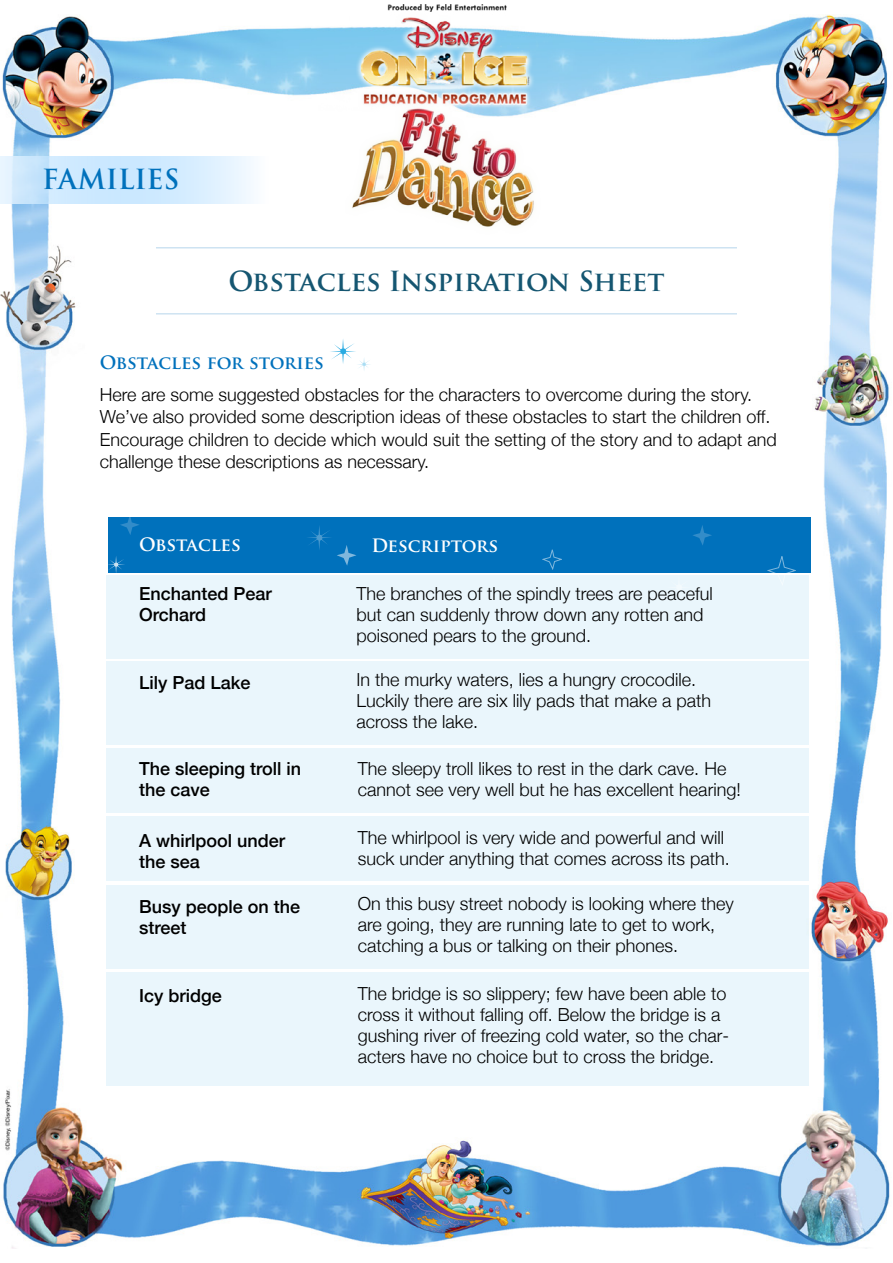
<style>
.page{position:relative;width:893px;height:1263px;background:#fff}
.page>*{position:absolute;margin:0;border:0;box-sizing:border-box;transform-origin:0 0}
.t1{font:700 27px "Trajan Pro";color:#155671}
.t2{font:700 27px "Trajan Pro";color:#0071bc}
.t3{font:300 18px/21px "Helvetica Neue";color:#000}
.t4{font:500 18px/21px "Helvetica Neue";color:#000}
.t5{font:700 18px "Trajan Pro";color:#fff}
.s1{font-family:"Trajan Pro";font-weight:700;color:#0071bc}
</style>
<div class="page">
<img style="left:0;top:14px;width:890px;height:1235px">
<img style="left:307px;top:5px;width:279px;height:259px">
<hr style="left:156px;top:247px;width:581px;height:1px;background:#0071bc">
<hr style="left:156px;top:313px;width:581px;height:2px;background:#0071bc">
<svg style="left:0;top:157px;width:269px;height:46px;background:#d6ecfe"></svg>
<svg style="left:726px;top:497px;width:28px;height:20px"></svg>
<div style="left:107px;top:885px;width:702px;height:83px;background:#eaf6fc"></div>
<div style="left:107px;top:748px;width:702px;height:65px;background:#eaf6fc"></div>
<div style="left:107px;top:816px;width:702px;height:65px;background:#eaf6fc"></div>
<div style="left:107px;top:661px;width:702px;height:84px;background:#eaf6fc"></div>
<div style="left:107px;top:575px;width:702px;height:83px;background:#eaf6fc"></div>
<div style="left:108px;top:517px;width:702px;height:55px;background:#0071bc"></div>
<svg style="left:768px;top:556px;width:28px;height:19px"></svg>
<svg style="left:666px;top:574px;width:26px;height:1px"></svg>
<svg style="left:107px;top:556px;width:18px;height:18px"></svg>
<svg style="left:308px;top:526px;width:48px;height:40px"></svg>
<svg style="left:120px;top:514px;width:20px;height:21px"></svg>
<svg style="left:542px;top:550px;width:20px;height:19px"></svg>
<div style="left:107px;top:972px;width:702px;height:114px;background:#eaf6fc"></div>
<svg style="left:330px;top:338px;width:42px;height:34px"></svg>
<svg style="left:693px;top:525px;width:19px;height:20px"></svg>
<p class="t2" style="left:42px;top:163px;width:139px">FAMILIES</p>
<p class="t1" style="left:228px;top:265px;width:438px">Obstacles Inspiration Sheet</p>
<p class="t3" style="left:100px;top:346px;width:654px;line-height:31.5px"><span class="s1">Obstacles for stories<br></span>Here are some suggested obstacles for the characters to overcome during the story.</p>
<p class="t3" style="left:100px;top:404px;width:679px;line-height:22.5px">We’ve also provided some description ideas of these obstacles to start the children off.<br>Encourage children to decide which would suit the setting of the story and to adapt and challenge these descriptions as necessary.</p>
<p class="t5" style="left:139px;top:533px;width:103px">Obstacles</p>
<p class="t5" style="left:371px;top:534px;width:128px">Descriptors</p>
<p class="t4" style="left:139px;top:583px;width:134px">Enchanted Pear<br>Orchard</p>
<p class="t3" style="left:356px;top:582px;width:358px">The branches of the spindly trees are peaceful but can suddenly throw down any rotten and poisoned pears to the ground.</p>
<p class="t3" style="left:356px;top:668px;width:356px">In the murky waters, lies a hungry crocodile.<br>Luckily there are six lily pads that make a path across the lake.</p>
<p class="t3" style="left:358px;top:757px;width:384px">The sleepy troll likes to rest in the dark cave. He cannot see very well but he has excellent hearing!</p>
<p class="t3" style="left:358px;top:826px;width:374px">The whirlpool is very wide and powerful and will suck under anything that comes across its path.</p>
<p class="t4" style="left:139px;top:671px;width:113px">Lily Pad Lake</p>
<p class="t4" style="left:139px;top:757px;width:164px">The sleeping troll in the cave</p>
<p class="t4" style="left:139px;top:829px;width:148px">A whirlpool under the sea</p>
<p class="t4" style="left:139px;top:895px;width:163px">Busy people on the street</p>
<p class="t3" style="left:358px;top:892px;width:378px">On this busy street nobody is looking where they are going, they are running late to get to work, catching a bus or talking on their phones.</p>
<p class="t4" style="left:139px;top:985px;width:84px">Icy bridge</p>
<p class="t3" style="left:358px;top:982px;width:373px">The bridge is so slippery; few have been able to cross it without falling off. Below the bridge is a gushing river of freezing cold water, so the char&shy;acters have no choice but to cross the bridge.</p>
</div>
